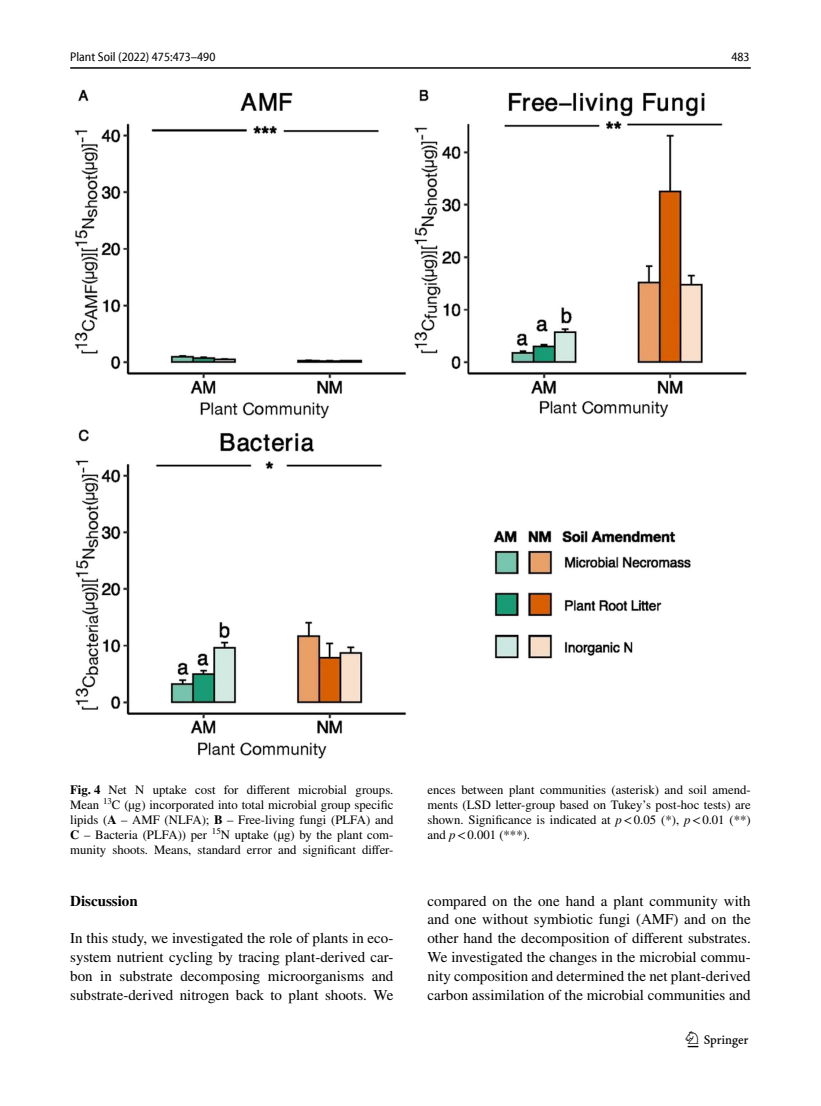
<style>
.page{position:relative;width:821px;height:1106px;background:#fff}
.page>*{position:absolute;margin:0;border:0;box-sizing:border-box;transform-origin:0 0}
.t1{font:22.5px "Springnew Regular 3";color:#000}
.t2{font:15px/18.8px "STIX";color:#000;text-align:justify}
.t3{font:700 15px "STIX";color:#000}
.t4{font:12.75px/15px "STIX";color:#000;text-align:justify}
.t5{font:semi-condensed 12.75px "Myriad Pro Unic";color:#000}
.t6{font:12.75px "Myriad Pro Unic Semi Condensed 2";color:#000}
.s1{font-weight:700}
.s2{font-style:italic}
</style>
<div class="page">
<hr style="left:70px;top:67px;width:680px;height:2px;background:#000">
<img style="left:74px;top:89px;width:672px;height:670px">
<p class="t5" style="left:70px;top:52px;width:147px">Plant Soil (2022) 475:473–490</p>
<p class="t6" style="left:731px;top:52px;width:20px">483</p>
<p class="t4" style="left:70px;top:783px;width:325px"><span class="s1">Fig. 4</span> Net N uptake cost for different microbial groups.<br>Mean <sup>13</sup>C (µg) incorporated into total microbial group specific lipids (<span class="s1">A</span> – AMF (NLFA); <span class="s1">B</span> – Free-living fungi (PLFA) and <span class="s1">C</span> – Bacteria (PLFA)) per <sup>15</sup>N uptake (µg) by the plant com&shy;munity shoots. Means, standard error and significant differ-</p>
<p class="t4" style="left:427px;top:783px;width:325px">ences between plant communities (asterisk) and soil amend&shy;ments (LSD letter-group based on Tukey’s post-hoc tests) are shown. Significance is indicated at <span class="s2">p</span>&lt;0.05 (*), <span class="s2">p</span>&lt;0.01 (**) and <span class="s2">p</span>&lt;0.001 (***).</p>
<p class="t3" style="left:70px;top:892px;width:69px">Discussion</p>
<p class="t2" style="left:70px;top:930px;width:325px">In this study, we investigated the role of plants in eco&shy;system nutrient cycling by tracing plant-derived car&shy;bon in substrate decomposing microorganisms and substrate-derived nitrogen back to plant shoots. We</p>
<p class="t2" style="left:427px;top:892px;width:325px">compared on the one hand a plant community with and one without symbiotic fungi (AMF) and on the other hand the decomposition of different substrates.<br>We investigated the changes in the microbial commu&shy;nity composition and determined the net plant-derived carbon assimilation of the microbial communities and</p>
<h1 class="t1" style="left:687px;top:1031px;width:62px">1 3</h1>
</div>
